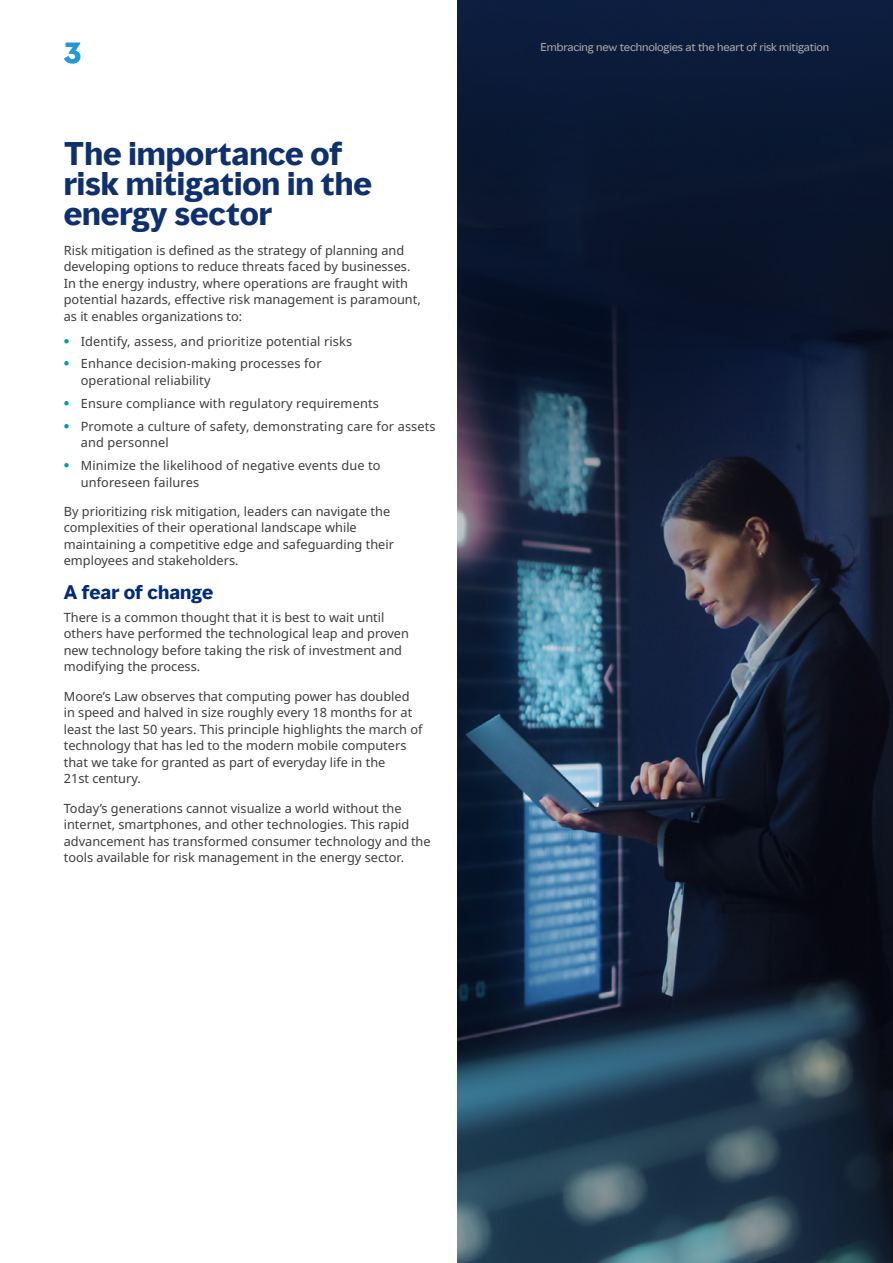
<style>
.page{position:relative;width:893px;height:1263px;background:#fff}
.page>*{position:absolute;margin:0;border:0;box-sizing:border-box;transform-origin:0 0}
.t1{font:700 30px/30px "MMC Display";color:#0f306e}
.t2{font:700 27px "MMC Display";color:#239ad7}
.t3{font:700 18px "MMC Display";letter-spacing:.01em;color:#002b78}
.t4{font:12.75px/16.5px "Noto Sans";color:#3c3c3b}
.t5{font:10.5px "MMC Display";letter-spacing:-.01em;color:#a8a8a7}
.s1{font-family:"MMC Display";font-weight:700;color:#009c9b}
</style>
<div class="page">
<img style="left:457px;top:1107px;width:436px;height:156px">
<svg style="left:457px;top:0;width:436px;height:1107px;background:#1a2940"></svg>
<h2 class="t2" style="left:64px;top:35px;width:19px">3</h2>
<h1 class="t1" style="left:64px;top:139px;width:310px">The importance of risk mitigation in the energy sector</h1>
<p class="t4" style="left:64px;top:242px;width:359px">Risk mitigation is defined as the strategy of planning and developing options to reduce threats faced by businesses.<br>In the energy industry, where operations are fraught with potential hazards, effective risk management is paramount, as it enables organizations to:</p>
<p class="t4" style="left:64px;top:333px;width:290px"><span class="s1">•</span> Identify, assess, and prioritize potential risks</p>
<p class="t4" style="left:81px;top:356px;width:242px;text-indent:-17px"><span class="s1">•</span> Enhance decision-making processes for operational reliability</p>
<p class="t4" style="left:64px;top:395px;width:317px"><span class="s1">•</span> Ensure compliance with regulatory requirements</p>
<p class="t4" style="left:81px;top:418px;width:356px;text-indent:-17px"><span class="s1">•</span> Promote a culture of safety, demonstrating care for assets and personnel</p>
<p class="t4" style="left:81px;top:457px;width:301px;text-indent:-17px"><span class="s1">•</span> Minimize the likelihood of negative events due to unforeseen failures</p>
<p class="t4" style="left:64px;top:503px;width:332px">By prioritizing risk mitigation, leaders can navigate the complexities of their operational landscape while maintaining a competitive edge and safeguarding their employees and stakeholders.</p>
<h3 class="t3" style="left:64px;top:580px;width:151px">A fear of change</h3>
<p class="t4" style="left:64px;top:609px;width:347px">There is a common thought that it is best to wait until others have performed the technological leap and proven new technology before taking the risk of investment and modifying the process.</p>
<p class="t4" style="left:64px;top:688px;width:360px">Moore’s Law observes that computing power has doubled in speed and halved in size roughly every 18 months for at least the last 50 years. This principle highlights the march of technology that has led to the modern mobile computers that we take for granted as part of everyday life in the<br>21st century.</p>
<p class="t4" style="left:64px;top:800px;width:368px">Today’s generations cannot visualize a world without the internet, smartphones, and other technologies. This rapid advancement has transformed consumer technology and the tools available for risk management in the energy sector.</p>
<p class="t5" style="left:541px;top:40px;width:290px">Embracing new technologies at the heart of risk mitigation</p>
</div>
